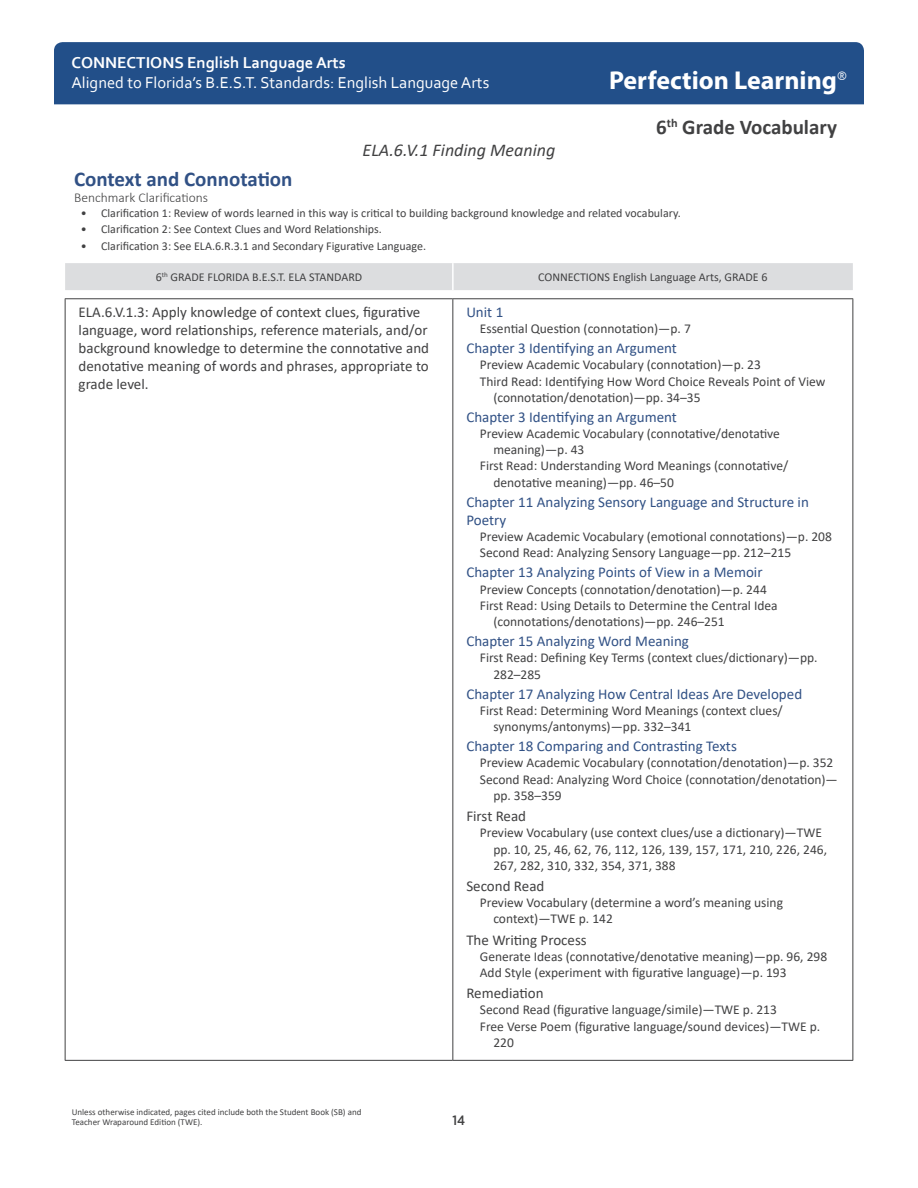
<style>
.page{position:relative;width:918px;height:1188px;background:#fff}
.page>*{position:absolute;margin:0;border:0;box-sizing:border-box;transform-origin:0 0}
.t1{font:700 25.95px "Myriad Pro";color:#fff}
.Perfection_Subsectio{font:700 21px "Calibri";color:#315185}
.t2{font:700 21px "Calibri";color:#414142}
.t3{font:italic 18px "Calibri";color:#414142}
.t4{font:16.5px "Corbel";color:#fff}
.t5{font:700 16.5px "Corbel";color:#fff}
.FL_BEST_Citations_Ch{font:15px/18px "Calibri";color:#315185}
.FL_BEST_Standard{font:15px/18px "Calibri";color:#414142}
.L_BEST_Citations_Hea{font:15px "Calibri";color:#414142}
.FL_BEST_Citations_1s{font:13.5px/16.2px "Calibri";color:#414142}
.BenchClar_head{font:300 13.5px "Calibri";color:#414142}
.t6{font:500 13.5px "Gotham Narrow";color:#414142}
.Calibri_Table_header{font:12px "Calibri";color:#414142}
.t7{font:9px/10.8px "Calibri";color:#414142}
</style>
<div class="page">
<div style="left:54px;top:42px;width:810px;height:62px;background:#224f89"></div>
<div style="left:65px;top:263px;width:788px;height:27px;background:#dcdddf"></div>
<hr style="left:65px;top:299px;width:1px;height:761px;background:#414142">
<hr style="left:452px;top:299px;width:1px;height:761px;background:#414142">
<hr style="left:852px;top:299px;width:1px;height:761px;background:#414142">
<hr style="left:65px;top:1060px;width:388px;height:1px;background:#414142">
<hr style="left:453px;top:1060px;width:400px;height:1px;background:#414142">
<hr style="left:65px;top:298px;width:388px;height:1px;background:#414142">
<hr style="left:453px;top:298px;width:400px;height:1px;background:#414142">
<hr style="left:452px;top:263px;width:2px;height:27px;background:#fff">
<p class="t5" style="left:71px;top:52px;width:276px">CONNECTIONS English Language Arts</p>
<p class="t4" style="left:71px;top:72px;width:419px">Aligned to Florida’s B.E.S.T. Standards: English Language Arts</p>
<h3 class="t3" style="left:363px;top:138px;width:194px">ELA.6.V.1 Finding Meaning</h3>
<h1 class="t1" style="left:609px;top:63px;width:239px">Perfection Learning<sup>®</sup></h1>
<h2 class="t2" style="left:656px;top:113px;width:182px">6<sup>th</sup> Grade Vocabulary</h2>
<p class="Perfection_Subsectio" style="left:74px;top:164px;width:220px">Context and Connotation</p>
<p class="BenchClar_head" style="left:74px;top:189px;width:135px">Benchmark Clarifications</p>
<p class="Calibri_Table_header" style="left:81px;top:204px;width:601px">• Clarification 1: Review of words learned in this way is critical to building background knowledge and related vocabulary.</p>
<p class="Calibri_Table_header" style="left:81px;top:221px;width:302px">• Clarification 2: See Context Clues and Word Relationships.</p>
<p class="Calibri_Table_header" style="left:81px;top:237px;width:347px">• Clarification 3: See ELA.6.R.3.1 and Secondary Figurative Language.</p>
<p class="Calibri_Table_header" style="left:156px;top:269px;width:208px">6<sup>th</sup> GRADE FLORIDA B.E.S.T. ELA STANDARD</p>
<p class="Calibri_Table_header" style="left:538px;top:269px;width:231px">CONNECTIONS English Language Arts, GRADE 6</p>
<p class="FL_BEST_Standard" style="left:79px;top:302px;width:352px">ELA.6.V.1.3: Apply knowledge of context clues, figurative language, word relationships, reference materials, and/or background knowledge to determine the connotative and denotative meaning of words and phrases, appropriate to grade level.</p>
<p class="FL_BEST_Citations_Ch" style="left:466px;top:302px;width:38px">Unit 1</p>
<p class="FL_BEST_Citations_1s" style="left:480px;top:320px;width:213px">Essential Question (connotation)—p. 7</p>
<p class="FL_BEST_Citations_Ch" style="left:466px;top:339px;width:212px">Chapter 3 Identifying an Argument</p>
<p class="FL_BEST_Citations_1s" style="left:480px;top:356px;width:283px">Preview Academic Vocabulary (connotation)—p. 23</p>
<p class="FL_BEST_Citations_1s" style="left:493px;top:373px;width:334px;text-indent:-14px">Third Read: Identifying How Word Choice Reveals Point of View (connotation/denotation)—pp. 34–35</p>
<p class="FL_BEST_Citations_Ch" style="left:466px;top:408px;width:212px">Chapter 3 Identifying an Argument</p>
<p class="FL_BEST_Citations_1s" style="left:493px;top:425px;width:288px;text-indent:-14px">Preview Academic Vocabulary (connotative/denotative meaning)—p. 43</p>
<p class="FL_BEST_Citations_1s" style="left:493px;top:458px;width:296px;text-indent:-14px">First Read: Understanding Word Meanings (connotative/ denotative meaning)—pp. 46–50</p>
<p class="FL_BEST_Citations_Ch" style="left:466px;top:492px;width:344px">Chapter 11 Analyzing Sensory Language and Structure in<br>Poetry</p>
<p class="FL_BEST_Citations_1s" style="left:480px;top:528px;width:354px">Preview Academic Vocabulary (emotional connotations)—p. 208</p>
<p class="FL_BEST_Citations_1s" style="left:480px;top:544px;width:313px">Second Read: Analyzing Sensory Language—pp. 212–215</p>
<p class="FL_BEST_Citations_Ch" style="left:466px;top:563px;width:298px">Chapter 13 Analyzing Points of View in a Memoir</p>
<p class="FL_BEST_Citations_1s" style="left:480px;top:581px;width:289px">Preview Concepts (connotation/denotation)—p. 244</p>
<p class="FL_BEST_Citations_1s" style="left:493px;top:597px;width:286px;text-indent:-14px">First Read: Using Details to Determine the Central Idea (connotations/denotations)—pp. 246–251</p>
<p class="FL_BEST_Citations_Ch" style="left:466px;top:632px;width:224px">Chapter 15 Analyzing Word Meaning</p>
<p class="FL_BEST_Citations_1s" style="left:493px;top:649px;width:326px;text-indent:-14px">First Read: Defining Key Terms (context clues/dictionary)—pp.<br>282–285</p>
<p class="FL_BEST_Citations_Ch" style="left:466px;top:684px;width:337px">Chapter 17 Analyzing How Central Ideas Are Developed</p>
<p class="FL_BEST_Citations_1s" style="left:493px;top:702px;width:291px;text-indent:-14px">First Read: Determining Word Meanings (context clues/ synonyms/antonyms)—pp. 332–341</p>
<p class="FL_BEST_Citations_Ch" style="left:466px;top:737px;width:272px">Chapter 18 Comparing and Contrasting Texts</p>
<p class="FL_BEST_Citations_1s" style="left:480px;top:755px;width:355px">Preview Academic Vocabulary (connotation/denotation)—p. 352</p>
<p class="FL_BEST_Citations_1s" style="left:493px;top:771px;width:346px;text-indent:-14px">Second Read: Analyzing Word Choice (connotation/denotation)— pp. 358–359</p>
<p class="L_BEST_Citations_Hea" style="left:466px;top:806px;width:61px">First Read</p>
<p class="FL_BEST_Citations_1s" style="left:493px;top:824px;width:335px;text-indent:-14px">Preview Vocabulary (use context clues/use a dictionary)—TWE pp. 10, 25, 46, 62, 76, 112, 126, 139, 157, 171, 210, 226, 246,<br>267, 282, 310, 332, 354, 371, 388</p>
<p class="L_BEST_Citations_Hea" style="left:466px;top:876px;width:80px">Second Read</p>
<p class="FL_BEST_Citations_1s" style="left:493px;top:894px;width:291px;text-indent:-14px">Preview Vocabulary (determine a word’s meaning using context)—TWE p. 142</p>
<p class="L_BEST_Citations_Hea" style="left:466px;top:929px;width:122px">The Writing Process</p>
<p class="FL_BEST_Citations_1s" style="left:480px;top:948px;width:349px">Generate Ideas (connotative/denotative meaning)—pp. 96, 298</p>
<p class="FL_BEST_Citations_1s" style="left:480px;top:964px;width:308px">Add Style (experiment with figurative language)—p. 193</p>
<p class="L_BEST_Citations_Hea" style="left:466px;top:983px;width:79px">Remediation</p>
<p class="FL_BEST_Citations_1s" style="left:480px;top:1002px;width:299px">Second Read (figurative language/simile)—TWE p. 213</p>
<p class="FL_BEST_Citations_1s" style="left:493px;top:1018px;width:328px;text-indent:-14px">Free Verse Poem (figurative language/sound devices)—TWE p.<br>220</p>
<p class="t7" style="left:72px;top:1106px;width:291px">Unless otherwise indicated, pages cited include both the Student Book (SB) and<br>Teacher Wraparound Edition (TWE).</p>
<p class="t6" style="left:452px;top:1112px;width:14px">14</p>
</div>
